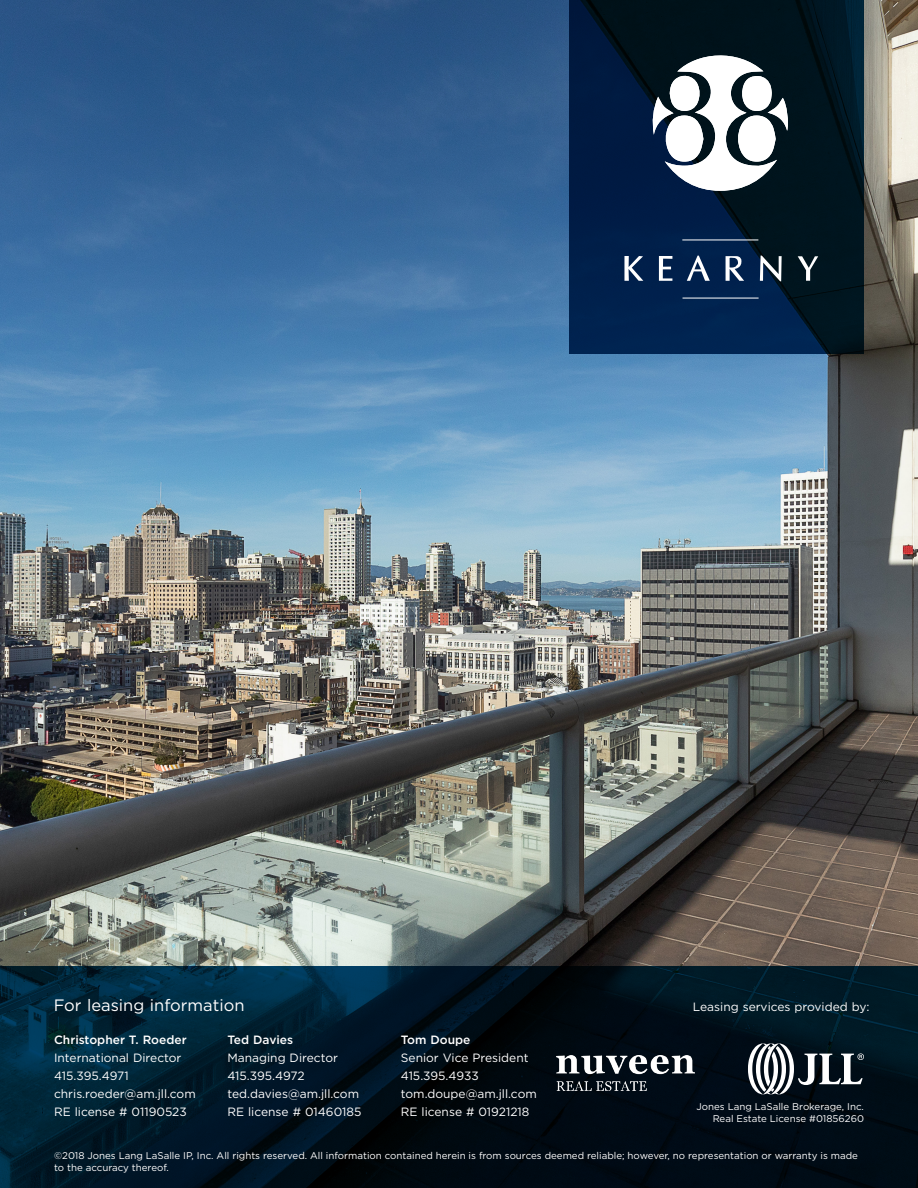
<style>
.page{position:relative;width:918px;height:1188px;background:#fff}
.page>*{position:absolute;margin:0;border:0;box-sizing:border-box;transform-origin:0 0}
.para_headings{font:16.5px "Gotham";color:#fff}
.contact_body{font:12px "Gotham";color:#fff}
.contact_name{font:500 12px "Gotham";color:#fff}
.t1{font:9.75px/11.7px "Gotham";color:#fff}
</style>
<div class="page">
<img style="left:0;top:0;width:918px;height:966px">
<svg style="left:570px;top:0;width:294px;height:354px;background:#001934"></svg>
<svg style="left:0;top:966px;width:918px;height:222px;background:#001522"></svg>
<svg style="left:652px;top:48px;width:137px;height:143px"></svg>
<svg style="left:624px;top:256px;width:19px;height:25px"></svg>
<svg style="left:659px;top:256px;width:13px;height:25px"></svg>
<svg style="left:687px;top:256px;width:23px;height:25px"></svg>
<svg style="left:726px;top:256px;width:18px;height:25px"></svg>
<svg style="left:760px;top:256px;width:22px;height:25px"></svg>
<svg style="left:798px;top:256px;width:20px;height:25px"></svg>
<hr style="left:682px;top:240px;width:76px;height:1px;background:#fff">
<hr style="left:683px;top:298px;width:76px;height:1px;background:#fff">
<svg style="left:748px;top:1043px;width:116px;height:51px"></svg>
<img style="left:556px;top:1056px;width:138px;height:34px">
<p class="para_headings" style="left:54px;top:995px;width:192px">For leasing information</p>
<p class="contact_name" style="left:54px;top:1032px;width:134px">Christopher T. Roeder</p>
<p class="contact_body" style="left:54px;top:1051px;width:129px">International Director</p>
<p class="contact_body" style="left:54px;top:1069px;width:76px">415.395.4971</p>
<p class="contact_body" style="left:54px;top:1087px;width:143px">chris.roeder@am.jll.com</p>
<p class="contact_body" style="left:54px;top:1105px;width:134px">RE license # 01190523</p>
<p class="contact_name" style="left:227px;top:1032px;width:67px">Ted Davies</p>
<p class="contact_body" style="left:227px;top:1051px;width:112px">Managing Director</p>
<p class="contact_body" style="left:227px;top:1069px;width:79px">415.395.4972</p>
<p class="contact_body" style="left:227px;top:1087px;width:133px">ted.davies@am.jll.com</p>
<p class="contact_body" style="left:227px;top:1105px;width:135px">RE license # 01460185</p>
<p class="contact_name" style="left:401px;top:1032px;width:71px">Tom Doupe</p>
<p class="contact_body" style="left:401px;top:1051px;width:129px">Senior Vice President</p>
<p class="contact_body" style="left:401px;top:1069px;width:79px">415.395.4933</p>
<p class="contact_body" style="left:401px;top:1087px;width:137px">tom.doupe@am.jll.com</p>
<p class="contact_body" style="left:401px;top:1105px;width:130px">RE license # 01921218</p>
<p class="contact_body" style="left:693px;top:999px;width:178px">Leasing services provided by:</p>
<p class="t1" style="left:697px;top:1101px;width:169px">Jones Lang LaSalle Brokerage, Inc.</p>
<p class="t1" style="left:713px;top:1113px;width:153px">Real Estate License #01856260</p>
<p class="t1" style="left:54px;top:1150px;width:805px">©2018 Jones Lang LaSalle IP, Inc. All rights reserved. All information contained herein is from sources deemed reliable; however, no representation or warranty is made to the accuracy thereof.</p>
</div>
